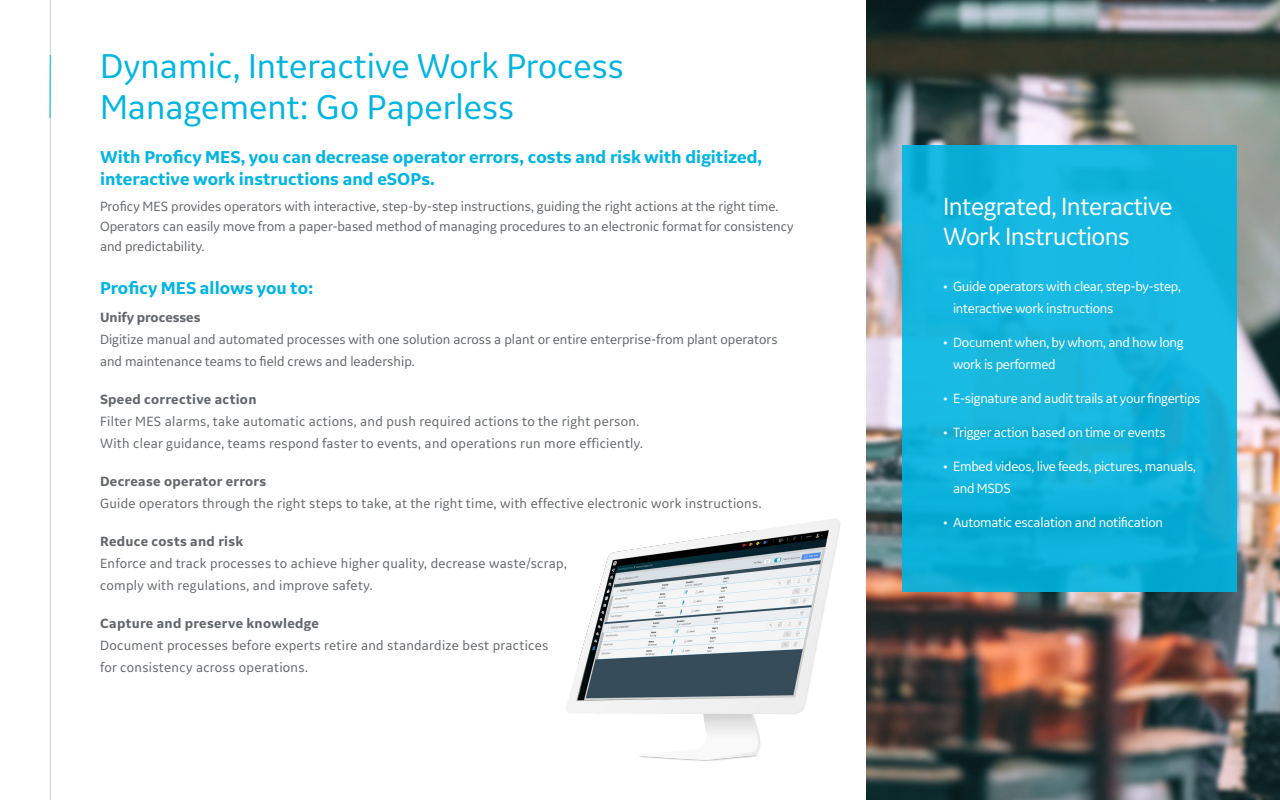
<style>
.page{position:relative;width:1280px;height:800px;background:#fff}
.page>*{position:absolute;margin:0;border:0;box-sizing:border-box;transform-origin:0 0}
.Headline_36pt{font:36px/41px "GE Inspira Sans";color:#00b5e2}
.Headline_24pt{font:26px/30px "GE Inspira Sans";letter-spacing:-.02em;color:#fff}
.Subheadline_18pt{font:700 18px/22px "GE Inspira Sans";color:#00b5e2}
.Paragraph_14pt{font:14px/22px "GE Inspira Sans";letter-spacing:.02em;color:#63666a}
.Paragraph_14pt-2{font:14px/20px "GE Inspira Sans";color:#63666a}
.t1{font:14px/22px "GE Inspira Sans";letter-spacing:-.02em;color:#fff}
.s1{font-weight:700}
</style>
<div class="page">
<img style="left:867px;top:0;width:413px;height:800px">
<hr style="left:50px;top:0;width:1px;height:800px;background:#cdcdcd">
<hr style="left:50px;top:55px;width:1px;height:63px;background:#00bfdb">
<div style="left:902px;top:145px;width:336px;height:447px;background:linear-gradient(to bottom,#17b8e1,#0dafd7)"></div>
<img style="left:567px;top:519px;width:273px;height:242px">
<p class="Headline_36pt" style="left:100px;top:44px;width:525px">Dynamic, Interactive Work Process<br>Management: Go Paperless</p>
<p class="Subheadline_18pt" style="left:100px;top:145px;width:664px">With Proficy MES, you can decrease operator errors, costs and risk with digitized, interactive work instructions and eSOPs.</p>
<p class="Paragraph_14pt-2" style="left:100px;top:196px;width:695px">Proficy MES provides operators with interactive, step-by-step instructions, guiding the right actions at the right time.<br>Operators can easily move from a paper-based method of managing procedures to an electronic format for consistency and predictability.</p>
<p class="Subheadline_18pt" style="left:100px;top:276px;width:215px">Proficy MES allows you to:</p>
<p class="Paragraph_14pt-2" style="left:100px;top:306px;width:679px;line-height:22px"><span class="s1">Unify processes<br></span>Digitize manual and automated processes with one solution across a plant or entire enterprise-from plant operators and maintenance teams to field crews and leadership.</p>
<p class="Paragraph_14pt" style="left:100px;top:388px;width:544px"><span class="s1">Speed corrective action<br></span>Filter MES alarms, take automatic actions, and push required actions to the right person.<br>With clear guidance, teams respond faster to events, and operations run more efficiently.</p>
<p class="Paragraph_14pt" style="left:100px;top:470px;width:663px"><span class="s1">Decrease operator errors<br></span>Guide operators through the right steps to take, at the right time, with effective electronic work instructions.</p>
<p class="Paragraph_14pt" style="left:100px;top:530px;width:468px"><span class="s1">Reduce costs and risk<br></span>Enforce and track processes to achieve higher quality, decrease waste/scrap, comply with regulations, and improve safety.</p>
<p class="Paragraph_14pt" style="left:100px;top:612px;width:450px"><span class="s1">Capture and preserve knowledge<br></span>Document processes before experts retire and standardize best practices for consistency across operations.</p>
<p class="Headline_24pt" style="left:943px;top:191px;width:231px">Integrated, Interactive<br>Work Instructions</p>
<p class="t1" style="left:953px;top:275px;width:229px;text-indent:-10px">• Guide operators with clear, step-by-step, interactive work instructions</p>
<p class="t1" style="left:953px;top:331px;width:232px;text-indent:-10px">• Document when, by whom, and how long work is performed</p>
<p class="t1" style="left:943px;top:387px;width:259px">• E-signature and audit trails at your fingertips</p>
<p class="t1" style="left:943px;top:421px;width:224px">• Trigger action based on time or events</p>
<p class="t1" style="left:953px;top:455px;width:244px;text-indent:-10px">• Embed videos, live feeds, pictures, manuals, and MSDS</p>
<p class="t1" style="left:943px;top:511px;width:222px">• Automatic escalation and notification</p>
</div>
